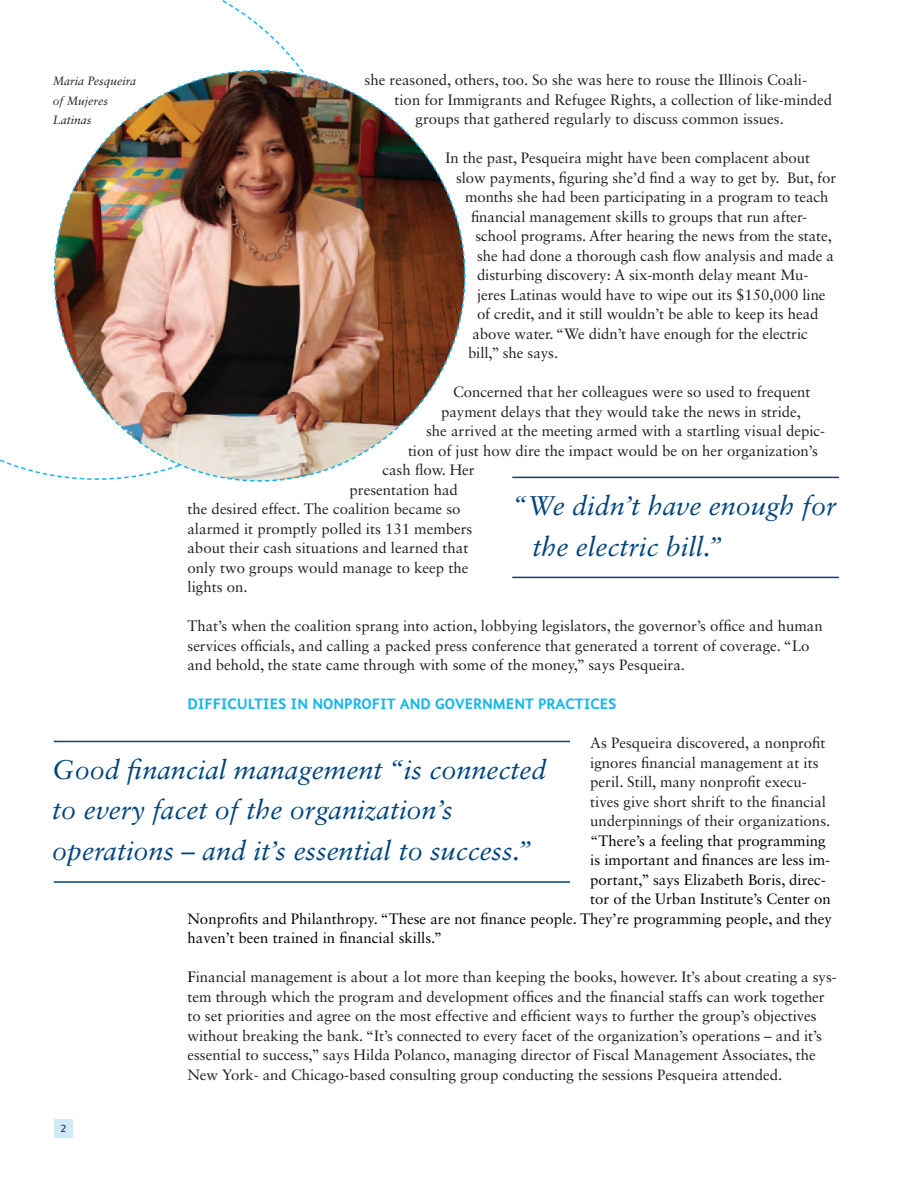
<style>
.page{position:relative;width:918px;height:1188px;background:#fff}
.page>*{position:absolute;margin:0;border:0;box-sizing:border-box;transform-origin:0 0}
.t1{font:italic 27px/40.5px "Sabon LT Std";color:#00447c}
.t2{font:15px/19.5px "Sabon LT Std";color:#231f20}
.t3{font:15px "Sabon LT Std";color:#000}
.t4{font:700 15px "FS Ingrid";color:#16b6eb}
.t5{font:italic 12px/19.5px "Sabon LT Std";color:#231f20}
.t6{font:10.5px "FS Ingrid";color:#231f20}
.s1{color:#000}
</style>
<div class="page">
<div style="left:55px;top:1119px;width:18px;height:18px;background:#d0eafa"></div>
<img style="left:53px;top:69px;width:413px;height:413px">
<hr style="left:54px;top:741px;width:516px;height:1px;background:#00447c">
<hr style="left:54px;top:881px;width:516px;height:2px;background:#00447c">
<hr style="left:512px;top:477px;width:327px;height:1px;background:#00447c">
<hr style="left:512px;top:577px;width:327px;height:1px;background:#00447c">
<p class="t2" style="left:364px;top:70px;width:444px">she reasoned, others, too. So she was here to rouse the Illinois Coali-</p>
<p class="t2" style="left:394px;top:89px;width:439px">tion for Immigrants and Refugee Rights, a collection of like-minded</p>
<p class="t2" style="left:416px;top:109px;width:370px">groups that gathered regularly to discuss common issues.</p>
<p class="t2" style="left:446px;top:148px;width:366px">In the past, Pesqueira might have been complacent about</p>
<p class="t2" style="left:456px;top:167px;width:382px">slow payments, figuring she’d find a way to get by. But, for</p>
<p class="t2" style="left:465px;top:187px;width:365px">months she had been participating in a program to teach</p>
<p class="t2" style="left:471px;top:206px;width:338px">financial management skills to groups that run after-</p>
<p class="t2" style="left:476px;top:226px;width:358px">school programs. After hearing the news from the state,</p>
<p class="t2" style="left:477px;top:245px;width:359px">she had done a thorough cash flow analysis and made a</p>
<p class="t2" style="left:477px;top:265px;width:333px">disturbing discovery: A six-month delay meant Mu-</p>
<p class="t2" style="left:477px;top:284px;width:350px">jeres Latinas would have to wipe out its $150,000 line</p>
<p class="t2" style="left:477px;top:304px;width:343px">of credit, and it still wouldn’t be able to keep its head</p>
<p class="t2" style="left:472px;top:323px;width:337px">above water. “We didn’t have enough for the electric</p>
<p class="t2" style="left:468px;top:343px;width:92px">bill,” she says.</p>
<p class="t2" style="left:453px;top:382px;width:359px">Concerned that her colleagues were so used to frequent</p>
<p class="t2" style="left:441px;top:401px;width:362px">payment delays that they would take the news in stride,</p>
<p class="t2" style="left:426px;top:421px;width:401px">she arrived at the meeting armed with a startling visual depic-</p>
<p class="t2" style="left:408px;top:440px;width:411px">tion of just how dire the impact would be on her organization’s</p>
<p class="t2" style="left:382px;top:460px;width:94px">cash flow. Her</p>
<p class="t2" style="left:350px;top:479px;width:110px">presentation had</p>
<p class="t2" style="left:187px;top:499px;width:275px">the desired effect. The coalition became so</p>
<p class="t2" style="left:187px;top:518px;width:287px">alarmed it promptly polled its 131 members</p>
<p class="t2" style="left:187px;top:538px;width:282px">about their cash situations and learned that</p>
<p class="t2" style="left:187px;top:557px;width:282px">only two groups would manage to keep the</p>
<p class="t2" style="left:187px;top:577px;width:62px">lights on.</p>
<p class="t2" style="left:187px;top:616px;width:637px">That’s when the coalition sprang into action, lobbying legislators, the governor’s office and human services officials, and calling a packed press conference that generated a torrent of coverage. “Lo and behold, the state came through with some of the money,” says Pesqueira.</p>
<p class="t4" style="left:187px;top:695px;width:431px">DIFFICULTIES IN NONPROFIT AND GOVERNMENT PRACTICES</p>
<p class="t2" style="left:590px;top:733px;width:242px">As Pesqueira discovered, a nonprofit ignores financial management at its peril. Still, many nonprofit execu&shy;tives give short shrift to the financial underpinnings of their organizations.</p>
<p class="t3" style="left:590px;top:831px;width:237px">“There’s a feeling that programming</p>
<p class="t3" style="left:590px;top:851px;width:242px">is important and finances are less im-</p>
<p class="t3" style="left:590px;top:870px;width:237px">portant,” says Elizabeth Boris, direc-</p>
<p class="t3" style="left:590px;top:890px;width:242px">tor of the Urban Institute’s Center on</p>
<p class="t3" style="left:188px;top:909px;width:646px">Nonprofits and Philanthropy. “These are not finance people. They’re programming people, and they</p>
<p class="t3" style="left:188px;top:929px;width:256px">haven’t been trained in financial skills.”</p>
<p class="t2" style="left:188px;top:967px;width:651px"><span class="s1">F</span>inancial management is about a lot more than keeping the books, however. It’s about creating a sys&shy;tem through which the program and development offices and the financial staffs can work together to set priorities and agree on the most effective and efficient ways to further the group’s objectives without breaking the bank. “It’s connected to every facet of the organization’s operations – and it’s essential to success,” says Hilda Polanco, managing director of Fiscal Management Associates, the New York- and Chicago-based consulting group conducting the sessions Pesqueira attended.</p>
<p class="t5" style="left:53px;top:71px;width:85px">Maria Pesqueira of Mujeres<br>Latinas</p>
<h1 class="t1" style="left:532px;top:486px;width:306px;text-indent:-20px">“We didn’t have enough for the electric bill.”</h1>
<h1 class="t1" style="left:52px;top:749px;width:496px">Good financial management “is connected to every facet of the organization’s operations – and it’s essential to success.”</h1>
<p class="t6" style="left:61px;top:1123px;width:7px">2</p>
</div>
